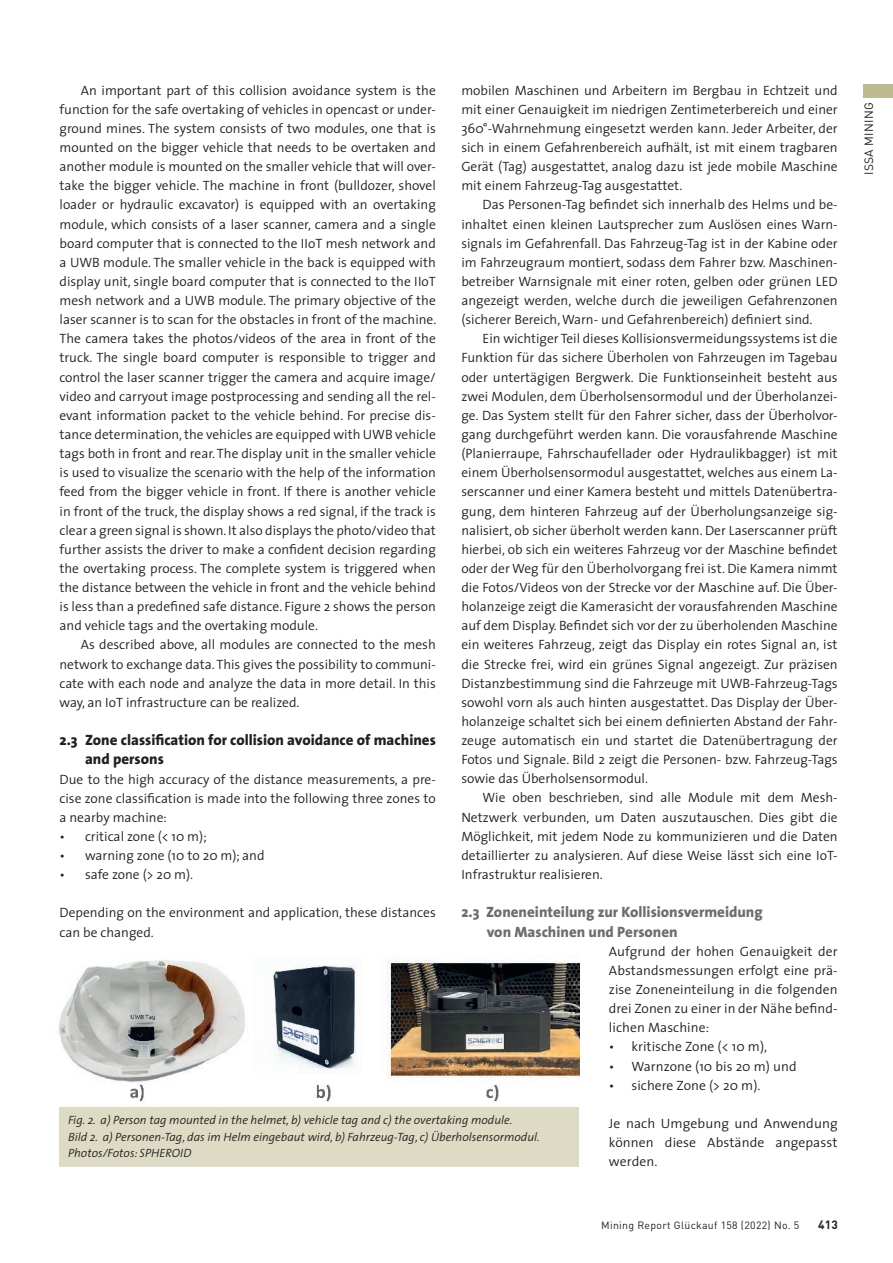
<style>
.page{position:relative;width:893px;height:1263px;background:#fff}
.page>*{position:absolute;margin:0;border:0;box-sizing:border-box;transform-origin:0 0}
.t1{font:800 15px/19.2px "The Sans";color:#6c6d70}
.t2{font:800 15px/19.2px "The Sans";color:#231f20}
.t3{font:300 13.5px/19.2px "The Sans";color:#231f20;text-align:justify}
.t4{font:italic 300 12px/16.5px "The Sans";color:#231f20}
.t5{font:12px "DIN";letter-spacing:.03em;color:#231f20}
.t6{font:700 12px "DIN";color:#231f20}
.t7{font:10.5px "DIN";letter-spacing:.03em;color:#231f20}
</style>
<div class="page">
<div style="left:863px;top:84px;width:30px;height:13px;background:#bebb92"></div>
<img style="left:59px;top:955px;width:520px;height:147px">
<div style="left:60px;top:1107px;width:519px;height:59px;background:#dddbc3"></div>
<p class="t3" style="left:60px;top:80px;width:378px;text-indent:21px">An important part of this collision avoidance system is the function for the safe overtaking of vehicles in opencast or under&shy;ground mines. The system consists of two modules, one that is mounted on the bigger vehicle that needs to be overtaken and another module is mounted on the smaller vehicle that will over&shy;take the bigger vehicle. The machine in front (bulldozer, shovel loader or hydraulic excavator) is equipped with an overtaking module, which consists of a laser scanner, camera and a single board computer that is connected to the IIoT mesh network and a UWB module. The smaller vehicle in the back is equipped with display unit, single board computer that is connected to the IIoT mesh network and a UWB module. The primary objective of the laser scanner is to scan for the obstacles in front of the machine.<br>The camera takes the photos/videos of the area in front of the truck. The single board computer is responsible to trigger and control the laser scanner trigger the camera and acquire image/ video and carryout image postprocessing and sending all the rel&shy;evant information packet to the vehicle behind. For precise dis&shy;tance determination, the vehicles are equipped with UWB vehicle tags both in front and rear. The display unit in the smaller vehicle is used to visualize the scenario with the help of the information feed from the bigger vehicle in front. If there is another vehicle in front of the truck, the display shows a red signal, if the track is clear a green signal is shown. It also displays the photo/video that further assists the driver to make a confident decision regarding the overtaking process. The complete system is triggered when the distance between the vehicle in front and the vehicle behind is less than a predefined safe distance. Figure 2 shows the person and vehicle tags and the overtaking module.</p>
<p class="t3" style="left:60px;top:635px;width:378px;text-indent:21px">As described above, all modules are connected to the mesh network to exchange data. This gives the possibility to communi&shy;cate with each node and analyze the data in more detail. In this way, an IoT infrastructure can be realized.</p>
<p class="t2" style="left:85px;top:730px;width:352px;text-indent:-26px">2.3 Zone classification for collision avoidance of machines and persons</p>
<p class="t3" style="left:60px;top:769px;width:378px">Due to the high accuracy of the distance measurements, a pre&shy;cise zone classification is made into the following three zones to a nearby machine:</p>
<p class="t3" style="left:60px;top:826px;width:149px">• critical zone (&lt; 10 m);</p>
<p class="t3" style="left:60px;top:845px;width:207px">• warning zone (10 to 20 m); and</p>
<p class="t3" style="left:60px;top:864px;width:135px">• safe zone (&gt; 20 m).</p>
<p class="t3" style="left:60px;top:903px;width:378px">Depending on the environment and application, these distances can be changed.</p>
<p class="t3" style="left:461px;top:80px;width:378px">mobilen Maschinen und Arbeitern im Bergbau in Echtzeit und mit einer Genauigkeit im niedrigen Zentimeterbereich und einer 360°-Wahrnehmung eingesetzt werden kann. Jeder Arbeiter, der sich in einem Gefahrenbereich aufhält, ist mit einem tragbaren Gerät (Tag) ausgestattet, analog dazu ist jede mobile Maschine mit einem Fahrzeug-Tag ausgestattet.</p>
<p class="t3" style="left:461px;top:195px;width:378px;text-indent:21px">Das Personen-Tag befindet sich innerhalb des Helms und be&shy;inhaltet einen kleinen Lautsprecher zum Auslösen eines Warn&shy;signals im Gefahrenfall. Das Fahrzeug-Tag ist in der Kabine oder im Fahrzeugraum montiert, sodass dem Fahrer bzw. Maschinen&shy;betreiber Warnsignale mit einer roten, gelben oder grünen LED angezeigt werden, welche durch die jeweiligen Gefahrenzonen (sicherer Bereich, Warn- und Gefahrenbereich) definiert sind.</p>
<p class="t3" style="left:461px;top:329px;width:378px;text-indent:21px">Ein wichtiger Teil dieses Kollisionsvermeidungssystems ist die Funktion für das sichere Überholen von Fahrzeugen im Tagebau oder untertägigen Bergwerk. Die Funktionseinheit besteht aus zwei Modulen, dem Überholsensormodul und der Überholanzei&shy;ge. Das System stellt für den Fahrer sicher, dass der Überholvor&shy;gang durchgeführt werden kann. Die vorausfahrende Maschine (Planierraupe, Fahrschaufellader oder Hydraulikbagger) ist mit einem Überholsensormodul ausgestattet, welches aus einem La&shy;serscanner und einer Kamera besteht und mittels Datenübertra&shy;gung, dem hinteren Fahrzeug auf der Überholungsanzeige sig&shy;nalisiert, ob sicher überholt werden kann. Der Laserscanner prüft hierbei, ob sich ein weiteres Fahrzeug vor der Maschine befindet oder der Weg für den Überholvorgang frei ist. Die Kamera nimmt die Fotos/Videos von der Strecke vor der Maschine auf. Die Über&shy;holanzeige zeigt die Kamerasicht der vorausfahrenden Maschine auf dem Display. Befindet sich vor der zu überholenden Maschine ein weiteres Fahrzeug, zeigt das Display ein rotes Signal an, ist die Strecke frei, wird ein grünes Signal angezeigt. Zur präzisen Distanzbestimmung sind die Fahrzeuge mit UWB-Fahrzeug-Tags sowohl vorn als auch hinten ausgestattet. Das Display der Über&shy;holanzeige schaltet sich bei einem definierten Abstand der Fahr&shy;zeuge automatisch ein und startet die Datenübertragung der Fotos und Signale. Bild 2 zeigt die Personen- bzw. Fahrzeug-Tags sowie das Überholsensormodul.</p>
<p class="t3" style="left:461px;top:788px;width:378px;text-indent:21px">Wie oben beschrieben, sind alle Module mit dem Mesh-Netzwerk verbunden, um Daten auszutauschen. Dies gibt die Möglichkeit, mit jedem Node zu kommunizieren und die Daten detaillierter zu analysieren. Auf diese Weise lässt sich eine IoT-Infrastruktur realisieren.</p>
<p class="t1" style="left:487px;top:902px;width:277px;text-indent:-26px">2.3 Zoneneinteilung zur Kollisionsvermeidung von Maschinen und Personen</p>
<p class="t3" style="left:609px;top:941px;width:230px">Aufgrund der hohen Genauigkeit der Abstandsmessungen erfolgt eine prä&shy;zise Zoneneinteilung in die folgenden drei Zonen zu einer in der Nähe befind&shy;lichen Maschine:</p>
<p class="t3" style="left:609px;top:1037px;width:160px">• kritische Zone (&lt; 10 m),</p>
<p class="t3" style="left:609px;top:1056px;width:189px">• Warnzone (10 bis 20 m) und</p>
<p class="t3" style="left:609px;top:1075px;width:153px">• sichere Zone (&gt; 20 m).</p>
<p class="t3" style="left:609px;top:1113px;width:230px">Je nach Umgebung und Anwendung können diese Abstände angepasst werden.</p>
<p class="t4" style="left:68px;top:1112px;width:473px">Fig. 2. a) Person tag mounted in the helmet, b) vehicle tag and c) the overtaking module.<br>Bild 2. a) Personen-Tag, das im Helm eingebaut wird, b) Fahrzeug-Tag, c) Überholsensormodul.<br>Photos/Fotos: SPHEROID</p>
<p class="t7" style="left:601px;top:1218px;width:200px">Mining Report Glückauf 158 (2022) No. 5</p>
<p class="t6" style="left:818px;top:1217px;width:21px">413</p>
<p class="t5" style="left:861px;top:175px;width:75px;rotate:-90deg">ISSA MINING</p>
</div>
